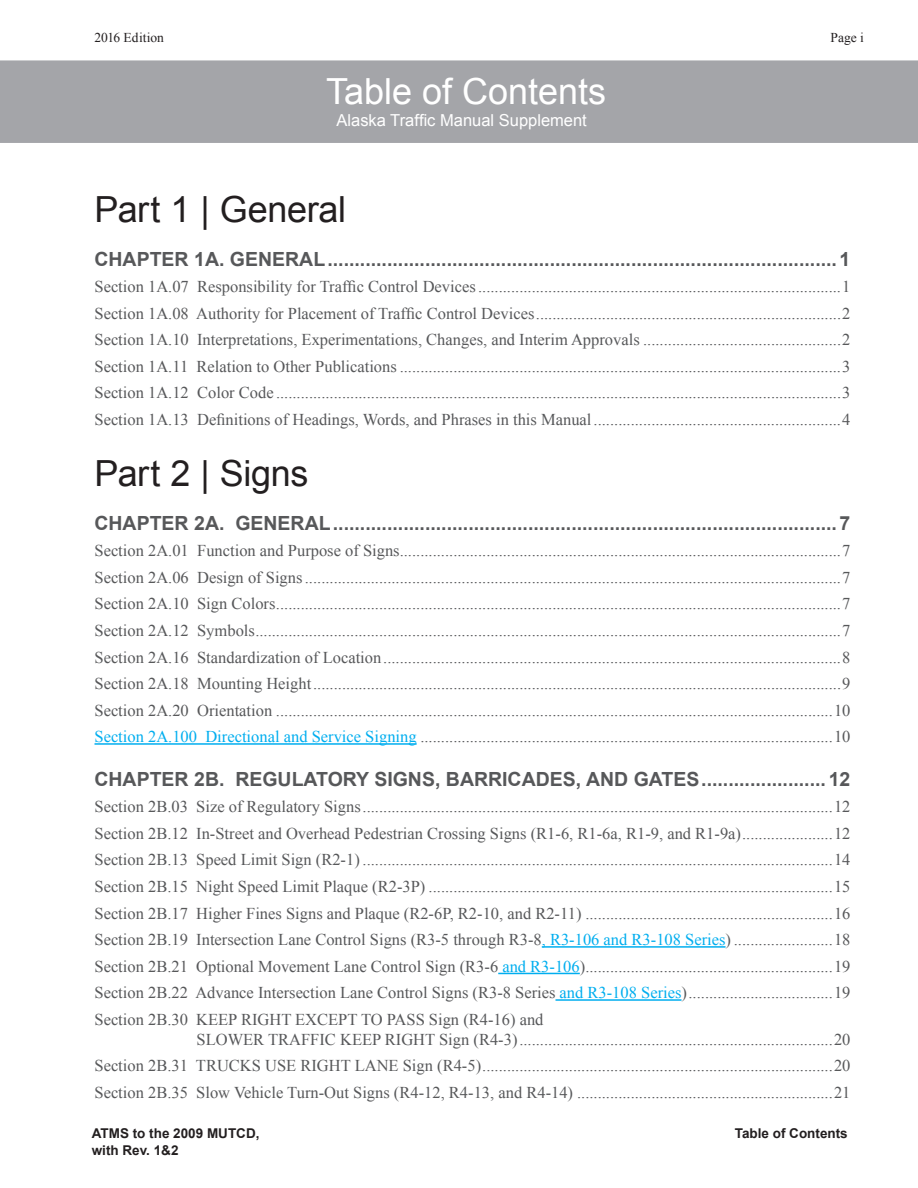
<style>
.page{position:relative;width:918px;height:1188px;background:#fff}
.page>*{position:absolute;margin:0;border:0;box-sizing:border-box;transform-origin:0 0}
.Part_Heading{font:36px "Arial";letter-spacing:-.01em;color:#231f20}
.t1{font:36px "Arial";color:#fff}
.TOC_Section_Header{font:700 19.5px "Arial";color:#57585a}
.TOC_Sub_Section_Head{font:16.5px/19.8px "Times New Roman";color:#57585a}
.t2{font:16.5px "Arial";color:#fff}
.t3{font:700 13.5px "Arial";color:#231f20}
.t4{font:13.5px "Times New Roman";color:#231f20}
.s1{color:#00aeef}
</style>
<div class="page">
<hr style="left:94px;top:743px;width:323px;height:2px;background:#00aeef">
<hr style="left:542px;top:946px;width:184px;height:2px;background:#00aeef">
<hr style="left:498px;top:973px;width:82px;height:1px;background:#00aeef">
<hr style="left:556px;top:999px;width:126px;height:2px;background:#00aeef">
<div style="left:0;top:60px;width:918px;height:83px;background:#a4a5a9"></div>
<p class="t4" style="left:94px;top:28px;width:71px">2016 Edition</p>
<p class="t4" style="left:831px;top:28px;width:35px">Page i</p>
<p class="t1" style="left:326px;top:68px;width:282px">Table of Contents</p>
<p class="t2" style="left:337px;top:109px;width:252px">Alaska Traffic Manual Supplement</p>
<p class="Part_Heading" style="left:94px;top:186px;width:253px">Part 1 | General</p>
<p class="TOC_Section_Header" style="left:94px;top:246px;width:757px">CHAPTER 1A. GENERAL..............................................................................................1</p>
<p class="TOC_Sub_Section_Head" style="left:94px;top:276px;width:757px">Section 1A.07 Responsibility for Traffic Control Devices........................................................................................1</p>
<p class="TOC_Sub_Section_Head" style="left:94px;top:303px;width:757px">Section 1A.08 Authority for Placement of Traffic Control Devices..........................................................................2</p>
<p class="TOC_Sub_Section_Head" style="left:94px;top:330px;width:757px">Section 1A.10 Interpretations, Experimentations, Changes, and Interim Approvals ................................................2</p>
<p class="TOC_Sub_Section_Head" style="left:94px;top:356px;width:757px">Section 1A.11 Relation to Other Publications ...........................................................................................................3</p>
<p class="TOC_Sub_Section_Head" style="left:94px;top:383px;width:757px">Section 1A.12 Color Code .........................................................................................................................................3</p>
<p class="TOC_Sub_Section_Head" style="left:94px;top:409px;width:757px">Section 1A.13 Definitions of Headings, Words, and Phrases in this Manual............................................................4</p>
<p class="Part_Heading" style="left:94px;top:450px;width:216px">Part 2 | Signs</p>
<p class="TOC_Section_Header" style="left:94px;top:510px;width:757px">CHAPTER 2A. GENERAL.............................................................................................7</p>
<p class="TOC_Sub_Section_Head" style="left:94px;top:541px;width:757px">Section 2A.01 Function and Purpose of Signs...........................................................................................................7</p>
<p class="TOC_Sub_Section_Head" style="left:94px;top:567px;width:757px">Section 2A.06 Design of Signs..................................................................................................................................7</p>
<p class="TOC_Sub_Section_Head" style="left:94px;top:594px;width:757px">Section 2A.10 Sign Colors.........................................................................................................................................7</p>
<p class="TOC_Sub_Section_Head" style="left:94px;top:620px;width:757px">Section 2A.12 Symbols..............................................................................................................................................7</p>
<p class="TOC_Sub_Section_Head" style="left:94px;top:647px;width:757px">Section 2A.16 Standardization of Location...............................................................................................................8</p>
<p class="TOC_Sub_Section_Head" style="left:94px;top:673px;width:757px">Section 2A.18 Mounting Height................................................................................................................................9</p>
<p class="TOC_Sub_Section_Head" style="left:94px;top:700px;width:757px">Section 2A.20 Orientation .......................................................................................................................................10</p>
<p class="TOC_Sub_Section_Head" style="left:94px;top:726px;width:757px"><span class="s1">Section 2A.100 Directional and Service Signing</span> ....................................................................................................10</p>
<p class="TOC_Section_Header" style="left:94px;top:766px;width:757px">CHAPTER 2B. REGULATORY SIGNS, BARRICADES, AND GATES....................... 12</p>
<p class="TOC_Sub_Section_Head" style="left:94px;top:797px;width:757px">Section 2B.03 Size of Regulatory Signs..................................................................................................................12</p>
<p class="TOC_Sub_Section_Head" style="left:94px;top:823px;width:757px">Section 2B.12 In-Street and Overhead Pedestrian Crossing Signs (R1-6, R1-6a, R1-9, and R1-9a)......................12</p>
<p class="TOC_Sub_Section_Head" style="left:94px;top:850px;width:757px">Section 2B.13 Speed Limit Sign (R2-1) ..................................................................................................................14</p>
<p class="TOC_Sub_Section_Head" style="left:94px;top:876px;width:757px">Section 2B.15 Night Speed Limit Plaque (R2-3P) ..................................................................................................15</p>
<p class="TOC_Sub_Section_Head" style="left:94px;top:903px;width:757px">Section 2B.17 Higher Fines Signs and Plaque (R2-6P, R2-10, and R2-11) ............................................................16</p>
<p class="TOC_Sub_Section_Head" style="left:94px;top:929px;width:757px">Section 2B.19 Intersection Lane Control Signs (R3-5 through R3-8<span class="s1">, R3-106 and R3-108 Series</span>) ........................18</p>
<p class="TOC_Sub_Section_Head" style="left:94px;top:956px;width:757px">Section 2B.21 Optional Movement Lane Control Sign (R3-6 <span class="s1">and R3-106</span>)............................................................19</p>
<p class="TOC_Sub_Section_Head" style="left:94px;top:983px;width:757px">Section 2B.22 Advance Intersection Lane Control Signs (R3-8 Series <span class="s1">and R3-108 Series</span>)...................................19</p>
<p class="TOC_Sub_Section_Head" style="left:196px;top:1009px;width:655px;text-indent:-102px">Section 2B.30 KEEP RIGHT EXCEPT TO PASS Sign (R4-16) and<br>SLOWER TRAFFIC KEEP RIGHT Sign (R4-3)............................................................................20</p>
<p class="TOC_Sub_Section_Head" style="left:94px;top:1055px;width:757px">Section 2B.31 TRUCKS USE RIGHT LANE Sign (R4-5).....................................................................................20</p>
<p class="TOC_Sub_Section_Head" style="left:94px;top:1082px;width:757px">Section 2B.35 Slow Vehicle Turn-Out Signs (R4-12, R4-13, and R4-14) ..............................................................21</p>
<p class="t3" style="left:92px;top:1125px;width:169px">ATMS to the 2009 MUTCD,</p>
<p class="t3" style="left:735px;top:1125px;width:115px">Table of Contents</p>
<p class="t3" style="left:92px;top:1141px;width:88px">with Rev. 1&amp;2</p>
</div>
